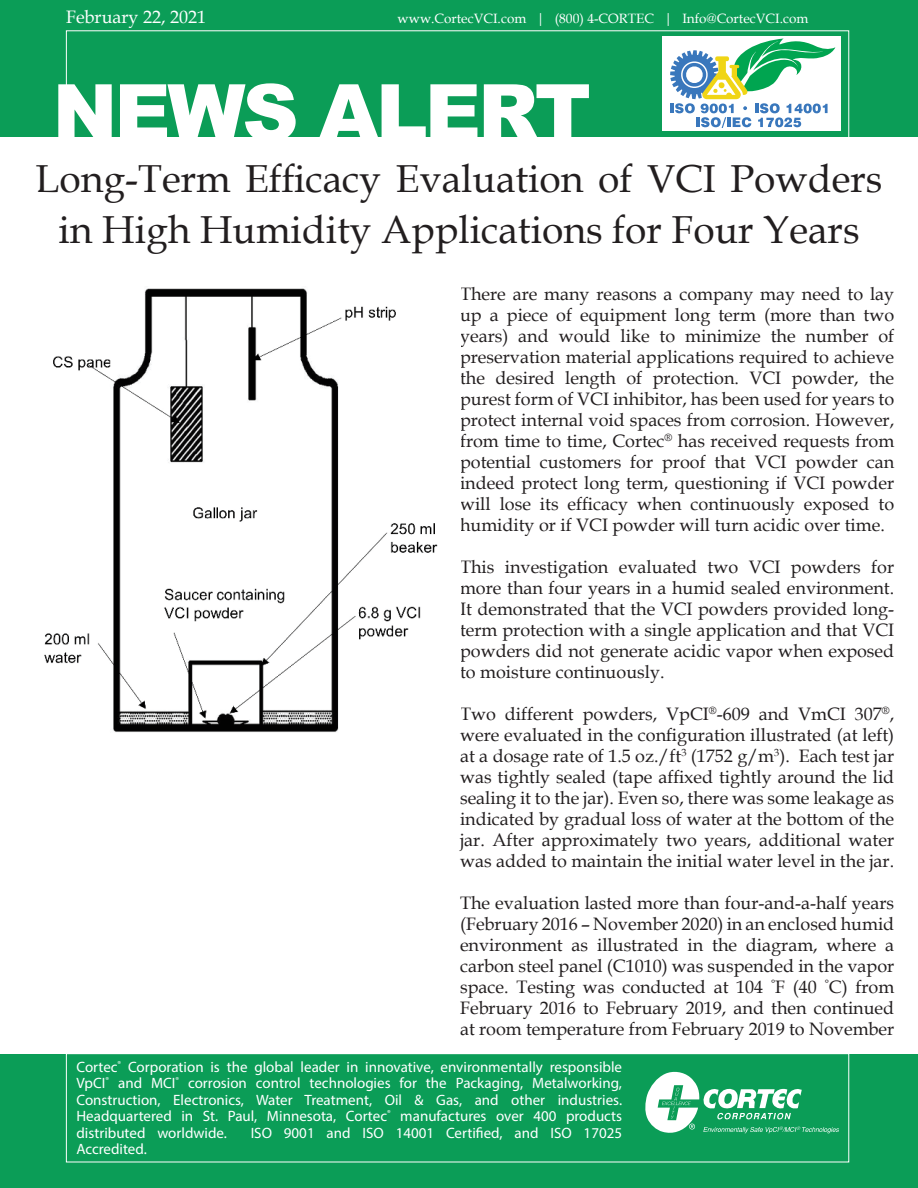
<style>
.page{position:relative;width:918px;height:1188px;background:#fff}
.page>*{position:absolute;margin:0;border:0;box-sizing:border-box;transform-origin:0 0}
.t1{font:900 78px "Arial";letter-spacing:-.04em;color:#fff}
.t2{font:39px/51px "Book Antiqua";color:#221e1f;text-align:center}
.t3{font:18px/21px "Book Antiqua";color:#221e1f;text-align:justify}
.t4{font:18px "Book Antiqua";color:#fff}
.t5{font:15px/16.5px "Myriad Pro";color:#fff;text-align:justify}
.t6{font:13.5px "Book Antiqua";color:#fff}
</style>
<div class="page">
<div style="left:0;top:0;width:918px;height:136px;background:#0b9d57"></div>
<div style="left:66px;top:30px;width:783px;height:109px;border:1px solid #fff"></div>
<div style="left:662px;top:36px;width:179px;height:94px;background:#fff"></div>
<svg style="left:670px;top:38px;width:165px;height:89px"></svg>
<div style="left:0;top:1055px;width:918px;height:133px;background:#0b9d57"></div>
<svg style="left:645px;top:1071px;width:194px;height:63px"></svg>
<div style="left:66px;top:1053px;width:783px;height:109px;border:1px solid #fff"></div>
<img style="left:44px;top:288px;width:394px;height:444px">
<p class="t4" style="left:66px;top:10px;width:142px">February 22, 2021</p>
<p class="t6" style="left:398px;top:14px;width:412px">www.CortecVCI.com | (800) 4-CORTEC | Info@CortecVCI.com</p>
<h1 class="t1" style="left:52px;top:68px;width:540px">NEWS ALERT</h1>
<h2 class="t2" style="left:36px;top:153px;width:848px">Long-Term Efficacy Evaluation of VCI Powders in High Humidity Applications for Four Years</h2>
<p class="t3" style="left:460px;top:285px;width:436px">There are many reasons a company may need to lay up a piece of equipment long term (more than two years) and would like to minimize the number of preservation material applications required to achieve the desired length of protection. VCI powder, the purest form of VCI inhibitor, has been used for years to protect internal void spaces from corrosion. However, from time to time, Cortec<sup>®</sup> has received requests from potential customers for proof that VCI powder can indeed protect long term, questioning if VCI powder will lose its efficacy when continuously exposed to humidity or if VCI powder will turn acidic over time.</p>
<p class="t3" style="left:460px;top:558px;width:436px">This investigation evaluated two VCI powders for more than four years in a humid sealed environment.<br>It demonstrated that the VCI powders provided long&shy;term protection with a single application and that VCI powders did not generate acidic vapor when exposed to moisture continuously.</p>
<p class="t3" style="left:460px;top:705px;width:436px">Two different powders, VpCI<sup>®</sup>-609 and VmCI 307<sup>®</sup>, were evaluated in the configuration illustrated (at left) at a dosage rate of 1.5 oz./ft<sup>3</sup> (1752 g/m<sup>3</sup>). Each test jar was tightly sealed (tape affixed tightly around the lid sealing it to the jar). Even so, there was some leakage as indicated by gradual loss of water at the bottom of the jar. After approximately two years, additional water was added to maintain the initial water level in the jar.</p>
<p class="t3" style="left:460px;top:894px;width:436px">The evaluation lasted more than four-and-a-half years (February 2016 – November 2020) in an enclosed humid environment as illustrated in the diagram, where a carbon steel panel (C1010) was suspended in the vapor space. Testing was conducted at 104 <sup>°</sup>F (40 <sup>°</sup>C) from February 2016 to February 2019, and then continued at room temperature from February 2019 to November</p>
<p class="t5" style="left:76px;top:1060px;width:547px">Cortec<sup>®</sup> Corporation is the global leader in innovative, environmentally responsible VpCI<sup>®</sup> and MCI<sup>®</sup> corrosion control technologies for the Packaging, Metalworking, Construction, Electronics, Water Treatment, Oil &amp; Gas, and other industries.<br>Headquartered in St. Paul, Minnesota, Cortec<sup>®</sup> manufactures over 400 products distributed worldwide.</p>
<p class="t5" style="left:251px;top:1126px;width:373px">ISO 9001 and ISO 14001 Certified, and ISO 17025</p>
<p class="t5" style="left:77px;top:1142px;width:72px">Accredited.</p>
</div>
